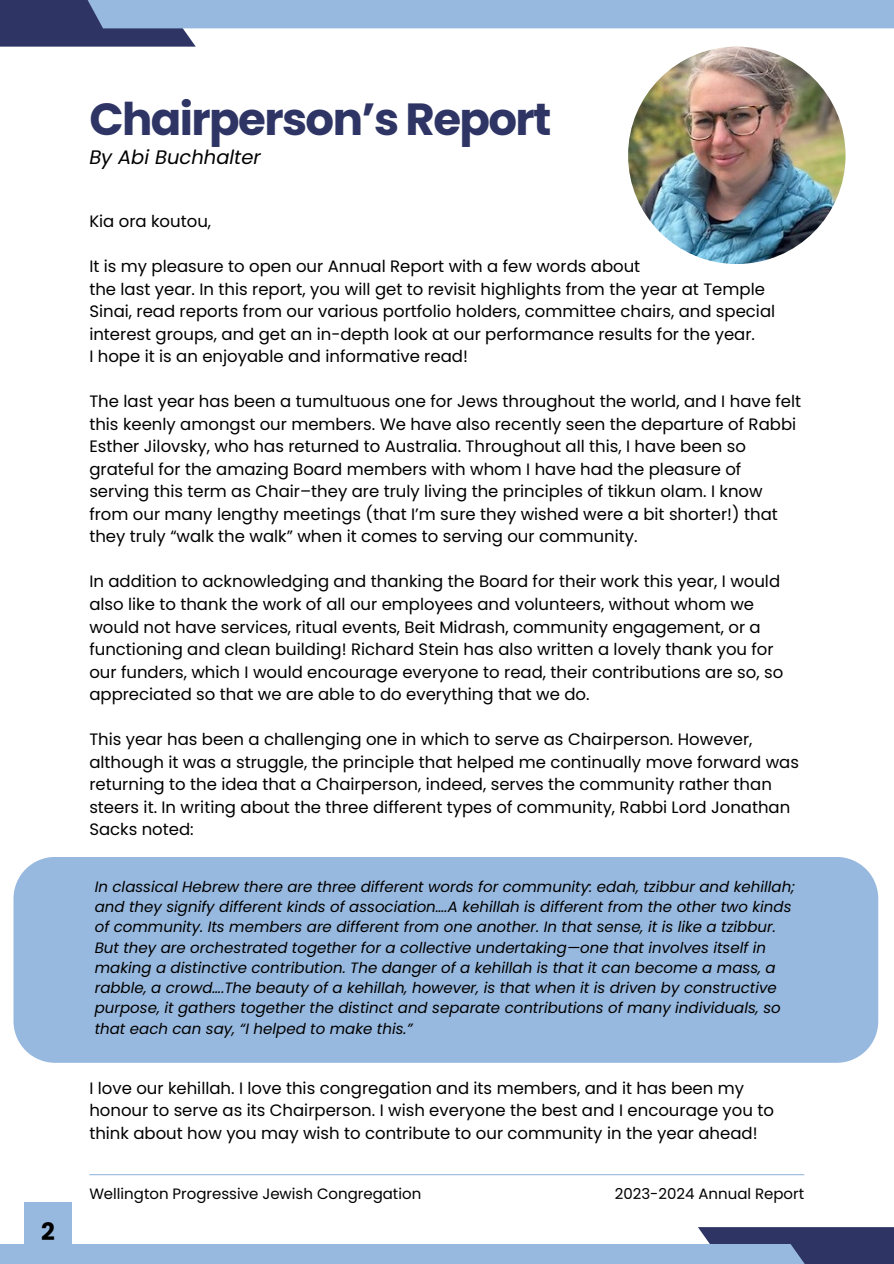
<style>
.page{position:relative;width:894px;height:1264px;background:#fff}
.page>*{position:absolute;margin:0;border:0;box-sizing:border-box;transform-origin:0 0}
.t1{font:700 45px "Poppins";letter-spacing:-.035em;color:#2e3565}
.t2{font:700 24px "Poppins";color:#000}
.t3{font:italic 19.5px "Poppins";color:#000}
.t4{font:16.5px/22.5px "Poppins";color:#000}
.t5{font:italic 15px/20.2px "Poppins";color:#000}
.t6{font:15px "Poppins";color:#000}
</style>
<div class="page">
<div style="left:0;top:0;width:196px;height:47px;background:#2e3565"></div>
<div style="left:697px;top:1227px;width:196px;height:36px;background:#2e3565"></div>
<div style="left:73px;top:0;width:820px;height:28px;background:#98b9df"></div>
<div style="left:0;top:1243px;width:819px;height:20px;background:#98b9df"></div>
<hr style="left:89px;top:1174px;width:715px;height:1px;background:#98b9df">
<img style="left:628px;top:47px;width:217px;height:217px;border-radius:50%">
<div style="left:24px;top:1202px;width:48px;height:61px;background:#98b9df"></div>
<div style="left:13px;top:857px;width:865px;height:205px;background:#98b9df"></div>
<p class="t2" style="left:41px;top:1215px;width:15px">2</p>
<p class="t1" style="left:89px;top:88px;width:463px">Chairperson’s Report</p>
<p class="t3" style="left:89px;top:144px;width:173px">By Abi Buchhalter</p>
<h1 class="t4" style="left:89px;top:210px;width:123px">Kia ora koutou,</h1>
<h2 class="t4" style="left:89px;top:255px;width:552px">It is my pleasure to open our Annual Report with a few words about</h2>
<p class="t4" style="left:89px;top:278px;width:687px">the last year. In this report, you will get to revisit highlights from the year at Temple<br>Sinai, read reports from our various portfolio holders, committee chairs, and special interest groups, and get an in-depth look at our performance results for the year.</p>
<p class="t4" style="left:89px;top:345px;width:380px">I hope it is an enjoyable and informative read!</p>
<p class="t4" style="left:89px;top:390px;width:713px">The last year has been a tumultuous one for Jews throughout the world, and I have felt this keenly amongst our members. We have also recently seen the departure of Rabbi Esther Jilovsky, who has returned to Australia. Throughout all this, I have been so grateful for the amazing Board members with whom I have had the pleasure of serving this term as Chair–they are truly living the principles of tikkun olam. I know from our many lengthy meetings (that I’m sure they wished were a bit shorter!) that they truly “walk the walk” when it comes to serving our community.</p>
<p class="t4" style="left:89px;top:570px;width:695px">In addition to acknowledging and thanking the Board for their work this year, I would also like to thank the work of all our employees and volunteers, without whom we would not have services, ritual events, Beit Midrash, community engagement, or a functioning and clean building! Richard Stein has also written a lovely thank you for our funders, which I would encourage everyone to read, their contributions are so, so appreciated so that we are able to do everything that we do.</p>
<p class="t4" style="left:89px;top:728px;width:711px">This year has been a challenging one in which to serve as Chairperson. However, although it was a struggle, the principle that helped me continually move forward was returning to the idea that a Chairperson, indeed, serves the community rather than steers it. In writing about the three different types of community, Rabbi Lord Jonathan Sacks noted:</p>
<p class="t5" style="left:95px;top:876px;width:701px">In classical Hebrew there are three different words for community: edah, tzibbur and kehillah; and they signify different kinds of association….A kehillah is different from the other two kinds of community. Its members are different from one another. In that sense, it is like a tzibbur.<br>But they are orchestrated together for a collective undertaking—one that involves itself in making a distinctive contribution. The danger of a kehillah is that it can become a mass, a rabble, a crowd….The beauty of a kehillah, however, is that when it is driven by constructive purpose, it gathers together the distinct and separate contributions of many individuals, so that each can say, “I helped to make this.”</p>
<p class="t4" style="left:89px;top:1076px;width:686px">I love our kehillah. I love this congregation and its members, and it has been my honour to serve as its Chairperson. I wish everyone the best and I encourage you to think about how you may wish to contribute to our community in the year ahead!</p>
<p class="t6" style="left:89px;top:1183px;width:333px">Wellington Progressive Jewish Congregation</p>
<p class="t6" style="left:614px;top:1183px;width:191px">2023-2024 Annual Report</p>
</div>
